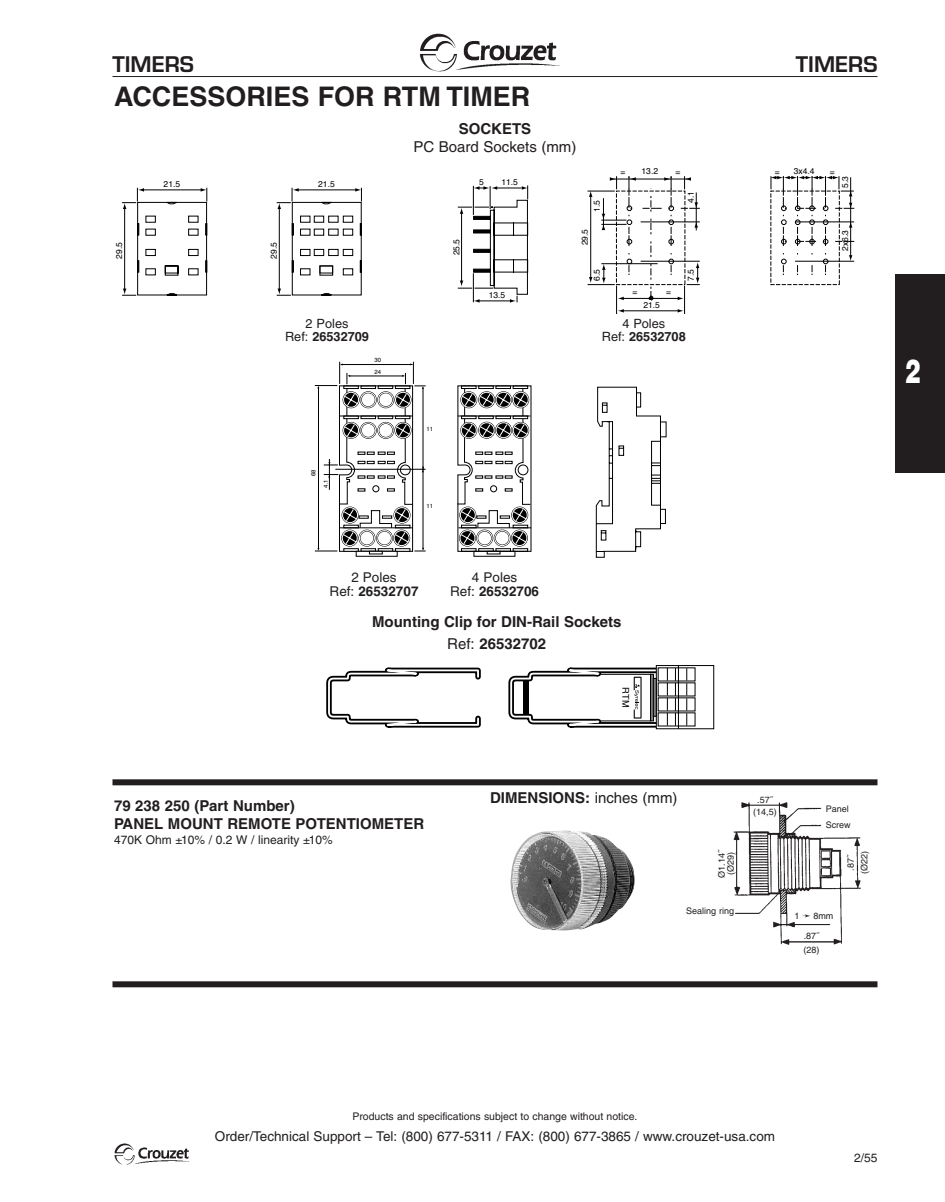
<style>
.page{position:relative;width:945px;height:1202px;background:#fff}
.page>*{position:absolute;margin:0;border:0;box-sizing:border-box;transform-origin:0 0}
.t1{font:900 33px "Helvetica";color:#fff;scale:.7 1}
.t2{font:700 27px "Helvetica";color:#221e1f}
.t3{font:600 21px "Eurostile";color:#221e1f}
.t4{font:700 15px/22.5px "Helvetica";color:#221e1f;text-align:center}
.t5{font:15px "Helvetica";color:#221e1f}
.t6{font:13.5px/13.5px "Helvetica";color:#221e1f;text-align:center}
.t7{font:12.75px/12.8px "Helvetica";color:#221e1f;text-align:center}
.t8{font:12px "Helvetica";color:#221e1f}
.t9{font:10.5px "Helvetica";color:#221e1f}
.t10{font:9.3px "Helvetica";color:#000}
.t11{font:9px/13.5px "Helvetica";color:#221e1f}
.t12{font:8.55px "Helvetica";color:#000}
.t13{font:6px/12.1px "Helvetica";color:#000}
.s1{font-weight:700}
.s2{font-weight:400}
</style>
<div class="page">
<hr style="left:113px;top:76px;width:765px;height:1px;background:#221e1f">
<img style="left:420px;top:33px;width:140px;height:39px">
<div style="left:896px;top:274px;width:49px;height:198px;background:#221e1f"></div>
<img style="left:114px;top:1143px;width:76px;height:22px">
<svg style="left:122px;top:187px;width:86px;height:109px"></svg>
<svg style="left:276px;top:187px;width:86px;height:109px"></svg>
<svg style="left:458px;top:185px;width:70px;height:118px"></svg>
<svg style="left:588px;top:176px;width:112px;height:138px"></svg>
<div style="left:771px;top:191px;width:69px;height:94px;border:1px dashed #000"></div>
<svg style="left:770px;top:176px;width:85px;height:99px"></svg>
<svg style="left:356px;top:552px;width:42px;height:4px"></svg>
<hr style="left:369px;top:551px;width:14px;height:3px;background:#fff">
<svg style="left:474px;top:554px;width:41px;height:2px"></svg>
<svg style="left:457px;top:385px;width:75px;height:169px"></svg>
<svg style="left:596px;top:386px;width:71px;height:172px"></svg>
<svg style="left:315px;top:362px;width:111px;height:190px"></svg>
<hr style="left:340px;top:527px;width:73px;height:1px;background:#000">
<hr style="left:458px;top:527px;width:73px;height:1px;background:#000">
<svg style="left:326px;top:665px;width:371px;height:65px"></svg>
<svg style="left:650px;top:674px;width:4px;height:47px"></svg>
<svg style="left:653px;top:678px;width:4px;height:38px"></svg>
<div style="left:113px;top:981px;width:765px;height:6px;background:#221e1f"></div>
<div style="left:113px;top:779px;width:765px;height:6px;background:#221e1f"></div>
<img style="left:733px;top:802px;width:128px;height:143px">
<img style="left:511px;top:830px;width:123px;height:100px">
<h3 class="t3" style="left:112px;top:52px;width:83px">TIMERS</h3>
<h3 class="t3" style="left:796px;top:52px;width:83px">TIMERS</h3>
<h2 class="t2" style="left:114px;top:86px;width:418px">ACCESSORIES FOR RTM TIMER</h2>
<p class="t12" style="left:114px;top:259px;width:18px;rotate:-90deg">29.5</p>
<p class="t12" style="left:164px;top:179px;width:18px">21.5</p>
<p class="t12" style="left:269px;top:259px;width:18px;rotate:-90deg">29.5</p>
<p class="t12" style="left:318px;top:179px;width:18px">21.5</p>
<p class="t7" style="left:285px;top:318px;width:85px">2 Poles<br>Ref: <span class="s1">26532709</span></p>
<p class="t13" style="left:374px;top:354px;width:8px">30<br>24</p>
<p class="t13" style="left:307px;top:476px;width:8px;rotate:-90deg">68</p>
<p class="t13" style="left:320px;top:488px;width:10px;rotate:-90deg">4.1</p>
<p class="t4" style="left:459px;top:119px;width:74px">SOCKETS</p>
<p class="t5" style="left:414px;top:141px;width:164px">PC Board Sockets (mm)</p>
<p class="t12" style="left:479px;top:177px;width:6px">5</p>
<p class="t12" style="left:501px;top:177px;width:18px">11.5</p>
<p class="t12" style="left:451px;top:255px;width:18px;rotate:-90deg">25.5</p>
<p class="t12" style="left:592px;top:212px;width:13px;rotate:-90deg">1.5</p>
<p class="t12" style="left:580px;top:245px;width:18px;rotate:-90deg">29.5</p>
<p class="t12" style="left:592px;top:281px;width:13px;rotate:-90deg">6.5</p>
<p class="t12" style="left:642px;top:166px;width:18px">13.2</p>
<p class="t12" style="left:620px;top:167px;width:6px">=</p>
<p class="t12" style="left:675px;top:167px;width:6px">=</p>
<p class="t12" style="left:686px;top:203px;width:13px;rotate:-90deg">4.1</p>
<p class="t12" style="left:686px;top:281px;width:13px;rotate:-90deg">7.5</p>
<p class="t12" style="left:489px;top:290px;width:18px">13.5</p>
<p class="t12" style="left:633px;top:287px;width:6px">=</p>
<p class="t12" style="left:666px;top:287px;width:6px">=</p>
<p class="t12" style="left:643px;top:300px;width:18px">21.5</p>
<p class="t13" style="left:426px;top:423px;width:8px">11</p>
<p class="t13" style="left:426px;top:500px;width:8px">11</p>
<p class="t7" style="left:602px;top:318px;width:85px">4 Poles<br>Ref: <span class="s1">26532708</span></p>
<p class="t6" style="left:330px;top:572px;width:90px">2 Poles<br>Ref: <span class="s1">26532707</span></p>
<p class="t6" style="left:450px;top:572px;width:90px">4 Poles<br>Ref: <span class="s1">26532706</span></p>
<p class="t4" style="left:372px;top:612px;width:251px">Mounting Clip for DIN-Rail Sockets<br><span class="s2">Ref:</span> 26532702</p>
<p class="t10" style="left:631px;top:687px;width:21px;rotate:90deg">RTM</p>
<p class="t12" style="left:794px;top:166px;width:22px">3x4.4</p>
<p class="t12" style="left:775px;top:167px;width:6px">=</p>
<p class="t12" style="left:830px;top:167px;width:6px">=</p>
<p class="t12" style="left:840px;top:188px;width:13px;rotate:-90deg">5.3</p>
<p class="t12" style="left:840px;top:251px;width:22px;rotate:-90deg">2x6.3</p>
<h1 class="t1" style="left:905px;top:352px;width:24px">2</h1>
<p class="t4" style="left:114px;top:797px;width:312px;line-height:18px;text-align:left">79 238 250 (Part Number)<br>PANEL MOUNT REMOTE POTENTIOMETER</p>
<p class="t8" style="left:114px;top:834px;width:220px">470K Ohm ±10% / 0.2 W / linearity ±10%</p>
<p class="t4" style="left:490px;top:788px;width:189px">DIMENSIONS: <span class="s2">inches (mm)</span></p>
<p class="t11" style="left:753px;top:795px;width:25px;line-height:12px;text-align:center">.57˝ (14,5)</p>
<p class="t11" style="left:826px;top:801px;width:26px;line-height:16.5px">Panel<br>Screw</p>
<p class="t11" style="left:718px;top:877px;width:29px;line-height:9px;rotate:-90deg">Ø1.14˝ (Ø29)</p>
<p class="t11" style="left:845px;top:874px;width:24px;text-align:center;rotate:-90deg">.87˝ (Ø22)</p>
<p class="t11" style="left:686px;top:905px;width:49px">Sealing ring</p>
<p class="t11" style="left:795px;top:910px;width:40px">1 ➛ 8mm</p>
<p class="t11" style="left:804px;top:930px;width:17px">.87˝ (28)</p>
<p class="t9" style="left:352px;top:1111px;width:287px">Products and specifications subject to change without notice.</p>
<p class="t6" style="left:215px;top:1130px;width:562px">Order/Technical Support – Tel: (800) 677-5311 / FAX: (800) 677-3865 / www.crouzet-usa.com</p>
<p class="t8" style="left:854px;top:1152px;width:25px">2/55</p>
</div>
